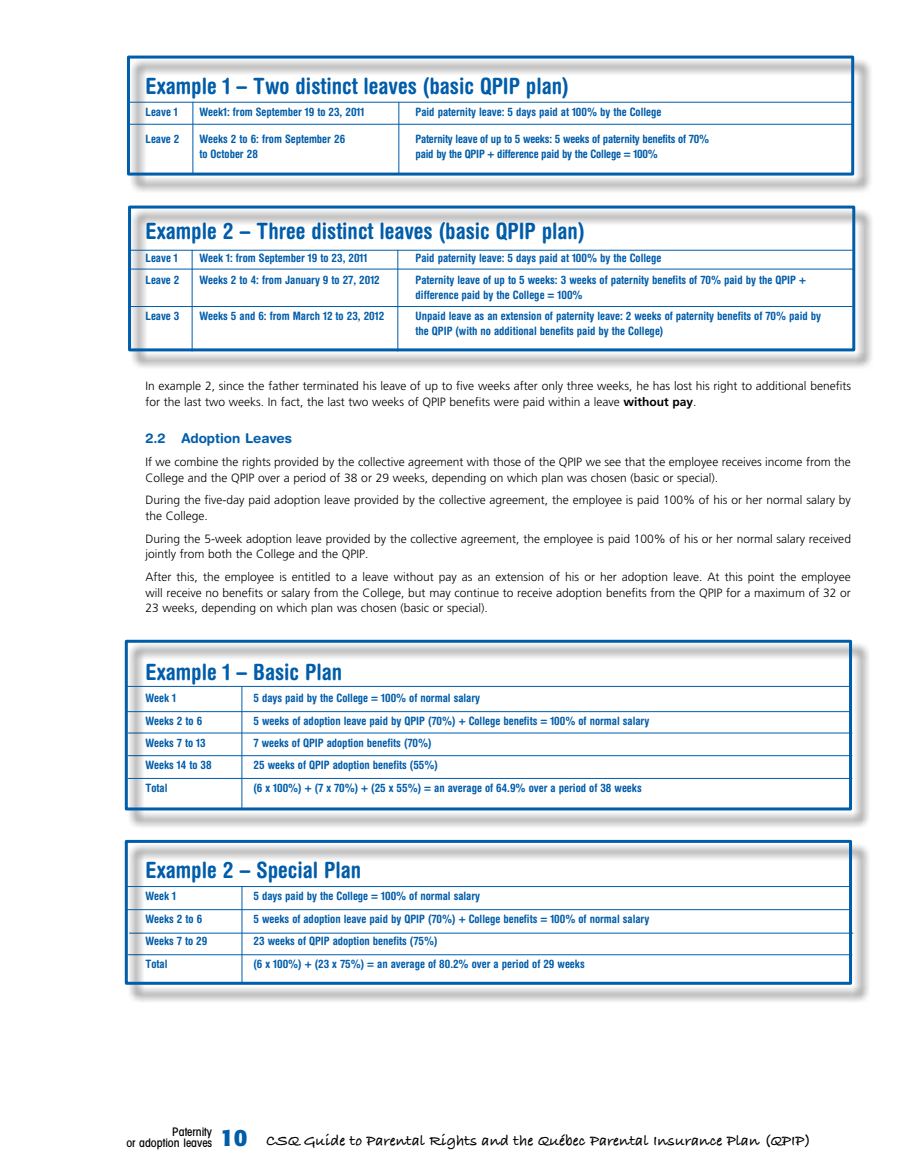
<style>
.page{position:relative;width:905px;height:1175px;background:#fff}
.page>*{position:absolute;margin:0;border:0;box-sizing:border-box;transform-origin:0 0}
.t1{font:700 condensed 22.5px "Helvetica Rounded";color:#005daa}
.t2{font:15.75px "Bradley Hand ITCTT Bold";color:#000}
.t3{font:700 13.5px "Helvetica Rounded";color:#005daa}
.t4{font:300 12px/15.8px "Frutiger";color:#000}
.t5{font:500 condensed 11.85px/11.2px "Avant Garde";color:#000;text-align:right}
.t6{font:700 condensed 11.55px/15px "Helvetica Rounded";color:#005daa}
.s1{font-weight:700}
.s2{font-family:"Formata";font-weight:700;font-size:23.55px;color:#005daa}
</style>
<div class="page">
<div style="left:129px;top:58px;width:744px;height:136px;background:#000;opacity:.75"></div>
<div style="left:127px;top:56px;width:727px;height:120px;border:3px solid #005daa"></div>
<hr style="left:128px;top:102px;width:724px;height:1px;background:#005daa">
<hr style="left:129px;top:124px;width:724px;height:1px;background:#005daa">
<div style="left:130px;top:208px;width:744px;height:162px;background:#000;opacity:.75"></div>
<div style="left:128px;top:205px;width:727px;height:146px;border:3px solid #005daa"></div>
<hr style="left:128px;top:250px;width:724px;height:1px;background:#005daa">
<hr style="left:129px;top:269px;width:724px;height:1px;background:#005daa">
<hr style="left:128px;top:306px;width:724px;height:1px;background:#005daa">
<div style="left:127px;top:642px;width:743px;height:187px;background:#000;opacity:.75"></div>
<div style="left:125px;top:639px;width:727px;height:171px;border:3px solid #005daa"></div>
<hr style="left:126px;top:686px;width:724px;height:1px;background:#005daa">
<hr style="left:127px;top:711px;width:724px;height:1px;background:#005daa">
<hr style="left:128px;top:778px;width:724px;height:1px;background:#005daa">
<hr style="left:192px;top:102px;width:1px;height:71px;background:#005daa">
<hr style="left:398px;top:102px;width:1px;height:72px;background:#005daa">
<hr style="left:192px;top:250px;width:1px;height:101px;background:#005daa">
<hr style="left:397px;top:250px;width:1px;height:101px;background:#005daa">
<hr style="left:241px;top:686px;width:1px;height:122px;background:#005daa">
<div style="left:127px;top:842px;width:743px;height:161px;background:#000;opacity:.75"></div>
<div style="left:125px;top:840px;width:727px;height:144px;border:3px solid #005daa"></div>
<hr style="left:126px;top:886px;width:724px;height:1px;background:#005daa">
<hr style="left:127px;top:909px;width:724px;height:1px;background:#005daa">
<hr style="left:241px;top:886px;width:1px;height:96px;background:#005daa">
<h1 class="t1" style="left:145px;top:72px;width:425px">Example 1 – Two distinct leaves (basic QPIP plan)</h1>
<p class="t6" style="left:145px;top:104px;width:34px">Leave 1</p>
<p class="t6" style="left:199px;top:104px;width:166px">Week1: from September 19 to 23, 2011</p>
<p class="t6" style="left:415px;top:104px;width:247px">Paid paternity leave: 5 days paid at 100% by the College</p>
<p class="t6" style="left:145px;top:131px;width:36px">Leave 2</p>
<p class="t6" style="left:199px;top:131px;width:147px">Weeks 2 to 6: from September 26</p>
<p class="t6" style="left:415px;top:131px;width:295px">Paternity leave of up to 5 weeks: 5 weeks of paternity benefits of 70%</p>
<p class="t6" style="left:199px;top:146px;width:60px">to October 28</p>
<p class="t6" style="left:415px;top:146px;width:244px">paid by the QPIP + difference paid by the College = 100%</p>
<h1 class="t1" style="left:145px;top:218px;width:441px">Example 2 – Three distinct leaves (basic QPIP plan)</h1>
<p class="t6" style="left:145px;top:250px;width:34px">Leave 1</p>
<p class="t6" style="left:199px;top:250px;width:169px">Week 1: from September 19 to 23, 2011</p>
<p class="t6" style="left:415px;top:250px;width:247px">Paid paternity leave: 5 days paid at 100% by the College</p>
<p class="t6" style="left:145px;top:272px;width:36px">Leave 2</p>
<p class="t6" style="left:199px;top:272px;width:182px">Weeks 2 to 4: from January 9 to 27, 2012</p>
<p class="t6" style="left:415px;top:272px;width:392px">Paternity leave of up to 5 weeks: 3 weeks of paternity benefits of 70% paid by the QPIP + difference paid by the College = 100%</p>
<p class="t6" style="left:145px;top:308px;width:36px">Leave 3</p>
<p class="t6" style="left:199px;top:308px;width:186px">Weeks 5 and 6: from March 12 to 23, 2012</p>
<p class="t6" style="left:415px;top:308px;width:407px">Unpaid leave as an extension of paternity leave: 2 weeks of paternity benefits of 70% paid by the QPIP (with no additional benefits paid by the College)</p>
<p class="t4" style="left:145px;top:378px;width:707px">In example 2, since the father terminated his leave of up to five weeks after only three weeks, he has lost his right to additional benefits for the last two weeks. In fact, the last two weeks of QPIP benefits were paid within a leave <span class="s1">without pay</span>.</p>
<p class="t3" style="left:145px;top:430px;width:148px">2.2 Adoption Leaves</p>
<p class="t4" style="left:145px;top:454px;width:707px">If we combine the rights provided by the collective agreement with those of the QPIP we see that the employee receives income from the<br>College and the QPIP over a period of 38 or 29 weeks, depending on which plan was chosen (basic or special).</p>
<p class="t4" style="left:145px;top:492px;width:707px">During the five-day paid adoption leave provided by the collective agreement, the employee is paid 100% of his or her normal salary by the College.</p>
<p class="t4" style="left:145px;top:530px;width:707px">During the 5-week adoption leave provided by the collective agreement, the employee is paid 100% of his or her normal salary received jointly from both the College and the QPIP.</p>
<p class="t4" style="left:145px;top:568px;width:707px;text-align:justify">After this, the employee is entitled to a leave without pay as an extension of his or her adoption leave. At this point the employee will receive no benefits or salary from the College, but may continue to receive adoption benefits from the QPIP for a maximum of 32 or 23 weeks, depending on which plan was chosen (basic or special).</p>
<h1 class="t1" style="left:145px;top:658px;width:198px">Example 1 – Basic Plan</h1>
<p class="t6" style="left:145px;top:690px;width:32px">Week 1</p>
<p class="t6" style="left:253px;top:690px;width:228px">5 days paid by the College = 100% of normal salary</p>
<p class="t6" style="left:145px;top:712px;width:58px">Weeks 2 to 6</p>
<p class="t6" style="left:253px;top:712px;width:397px">5 weeks of adoption leave paid by QPIP (70%) + College benefits = 100% of normal salary</p>
<p class="t6" style="left:145px;top:735px;width:62px">Weeks 7 to 13</p>
<p class="t6" style="left:253px;top:735px;width:179px">7 weeks of QPIP adoption benefits (70%)</p>
<p class="t6" style="left:145px;top:757px;width:68px">Weeks 14 to 38</p>
<p class="t6" style="left:253px;top:757px;width:186px">25 weeks of QPIP adoption benefits (55%)</p>
<p class="t6" style="left:145px;top:780px;width:24px">Total</p>
<p class="t6" style="left:253px;top:780px;width:389px">(6 x 100%) + (7 x 70%) + (25 x 55%) = an average of 64.9% over a period of 38 weeks</p>
<h1 class="t1" style="left:145px;top:856px;width:217px">Example 2 – Special Plan</h1>
<p class="t6" style="left:145px;top:888px;width:32px">Week 1</p>
<p class="t6" style="left:253px;top:888px;width:228px">5 days paid by the College = 100% of normal salary</p>
<p class="t6" style="left:145px;top:911px;width:58px">Weeks 2 to 6</p>
<p class="t6" style="left:253px;top:911px;width:397px">5 weeks of adoption leave paid by QPIP (70%) + College benefits = 100% of normal salary</p>
<p class="t6" style="left:145px;top:933px;width:63px">Weeks 7 to 29</p>
<p class="t6" style="left:253px;top:933px;width:185px">23 weeks of QPIP adoption benefits (75%)</p>
<p class="t6" style="left:145px;top:956px;width:24px">Total</p>
<p class="t6" style="left:253px;top:956px;width:333px">(6 x 100%) + (23 x 75%) = an average of 80.2% over a period of 29 weeks</p>
<p class="t5" style="left:126px;top:1125px;width:87px">Paternity<br>or adoption leaves</p>
<h2 class="t2" style="left:220px;top:1128px;width:592px"><span class="s2">10</span> CSQ Guide to Parental Rights and the Québec Parental Insurance Plan (QPIP)</h2>
</div>
